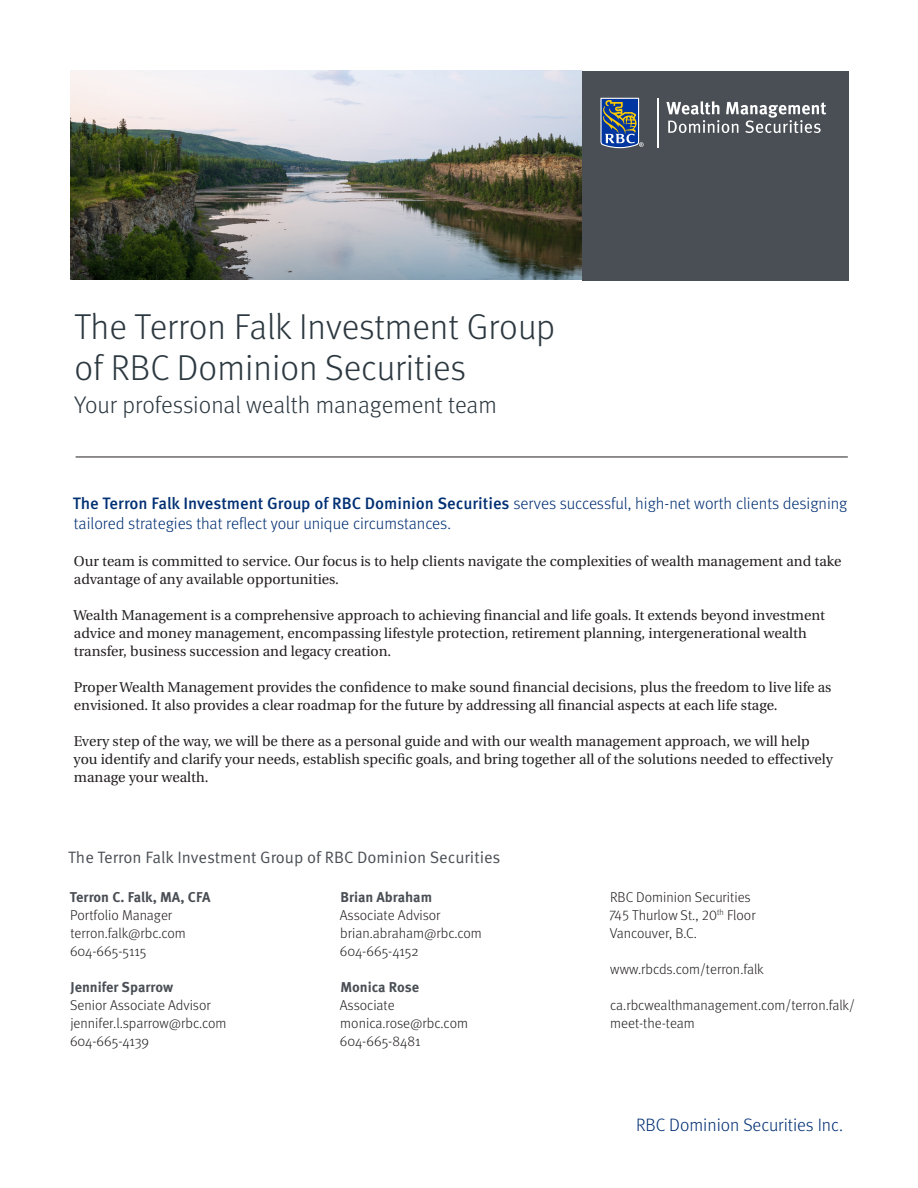
<style>
.page{position:relative;width:918px;height:1188px;background:#fff}
.page>*{position:absolute;margin:0;border:0;box-sizing:border-box;transform-origin:0 0}
.t1{font:300 36px/40.5px "Meta OT";color:#2c3840}
.t2{font:300 24px "Meta OT";color:#2c3840}
.t3{font:300 18px "Meta OT";color:#002f73}
._3-Intro_Text{font:300 16.5px/19.5px "Meta OT";color:#002f73}
.t4{font:16.5px "Meta OT Norm";color:#4a4f55}
._3-Intro_Text-2{font:14.25px/18px "Utopia";color:#231f20}
.t5{font:300 14.25px/18px "Meta OT";color:#231f20}
.t6{font:700 14.25px "Meta OT";color:#4a4f55}
.s1{font-weight:500}
</style>
<div class="page">
<img style="left:70px;top:70px;width:511px;height:210px">
<div style="left:582px;top:71px;width:266px;height:210px;background:#4a4f55"></div>
<svg style="left:600px;top:98px;width:44px;height:50px;background:#546c8a"></svg>
<hr style="left:657px;top:98px;width:1px;height:50px;background:#fff">
<svg style="left:666px;top:101px;width:160px;height:32px"></svg>
<hr style="left:76px;top:457px;width:772px;height:1px;background:#231f20">
<p class="t1" style="left:75px;top:307px;width:482px">The Terron Falk Investment Group of RBC Dominion Securities</p>
<p class="t2" style="left:75px;top:391px;width:424px">Your professional wealth management team</p>
<p class="_3-Intro_Text" style="left:73px;top:494px;width:776px"><span class="s1">The Terron Falk Investment Group of RBC Dominion Securities</span> serves successful, high-net worth clients designing tailored strategies that reflect your unique circumstances.</p>
<p class="_3-Intro_Text-2" style="left:74px;top:553px;width:769px">Our team is committed to service. Our focus is to help clients navigate the complexities of wealth management and take advantage of any available opportunities.</p>
<p class="_3-Intro_Text-2" style="left:74px;top:607px;width:753px">Wealth Management is a comprehensive approach to achieving financial and life goals. It extends beyond investment advice and money management, encompassing lifestyle protection, retirement planning, intergenerational wealth transfer, business succession and legacy creation.</p>
<p class="_3-Intro_Text-2" style="left:74px;top:679px;width:759px">Proper Wealth Management provides the confidence to make sound financial decisions, plus the freedom to live life as envisioned. It also provides a clear roadmap for the future by addressing all financial aspects at each life stage.</p>
<p class="_3-Intro_Text-2" style="left:74px;top:733px;width:761px">Every step of the way, we will be there as a personal guide and with our wealth management approach, we will help you identify and clarify your needs, establish specific goals, and bring together all of the solutions needed to effectively manage your wealth.</p>
<p class="t4" style="left:68px;top:848px;width:434px">The Terron Falk Investment Group of RBC Dominion Securities</p>
<p class="t6" style="left:70px;top:888px;width:142px">Terron C. Falk, MA, CFA</p>
<p class="t5" style="left:70px;top:906px;width:103px">Portfolio Manager</p>
<p class="t5" style="left:70px;top:924px;width:117px">terron.falk@rbc.com</p>
<p class="t5" style="left:70px;top:942px;width:78px">604-665-5115</p>
<p class="t6" style="left:71px;top:978px;width:104px">Jennifer Sparrow</p>
<p class="t5" style="left:70px;top:996px;width:142px">Senior Associate Advisor</p>
<p class="t5" style="left:70px;top:1014px;width:158px">jennifer.l.sparrow@rbc.com</p>
<p class="t5" style="left:70px;top:1032px;width:81px">604-665-4139</p>
<p class="t6" style="left:340px;top:888px;width:93px">Brian Abraham</p>
<p class="t5" style="left:340px;top:906px;width:102px">Associate Advisor</p>
<p class="t5" style="left:340px;top:924px;width:143px">brian.abraham@rbc.com</p>
<p class="t5" style="left:340px;top:942px;width:80px">604-665-4152</p>
<p class="t6" style="left:340px;top:978px;width:80px">Monica Rose</p>
<p class="t5" style="left:340px;top:996px;width:56px">Associate</p>
<p class="t5" style="left:340px;top:1014px;width:129px">monica.rose@rbc.com</p>
<p class="t5" style="left:340px;top:1032px;width:82px">604-665-8481</p>
<p class="t5" style="left:610px;top:888px;width:142px">RBC Dominion Securities</p>
<p class="t5" style="left:609px;top:906px;width:148px">745 Thurlow St., 20<sup>th</sup> Floor</p>
<p class="t5" style="left:610px;top:924px;width:89px">Vancouver, B.C.</p>
<p class="t5" style="left:610px;top:960px;width:155px">www.rbcds.com/terron.falk</p>
<p class="t5" style="left:610px;top:996px;width:246px">ca.rbcwealthmanagement.com/terron.falk/ meet-the-team</p>
<p class="t3" style="left:636px;top:1114px;width:208px">RBC Dominion Securities Inc.</p>
</div>
